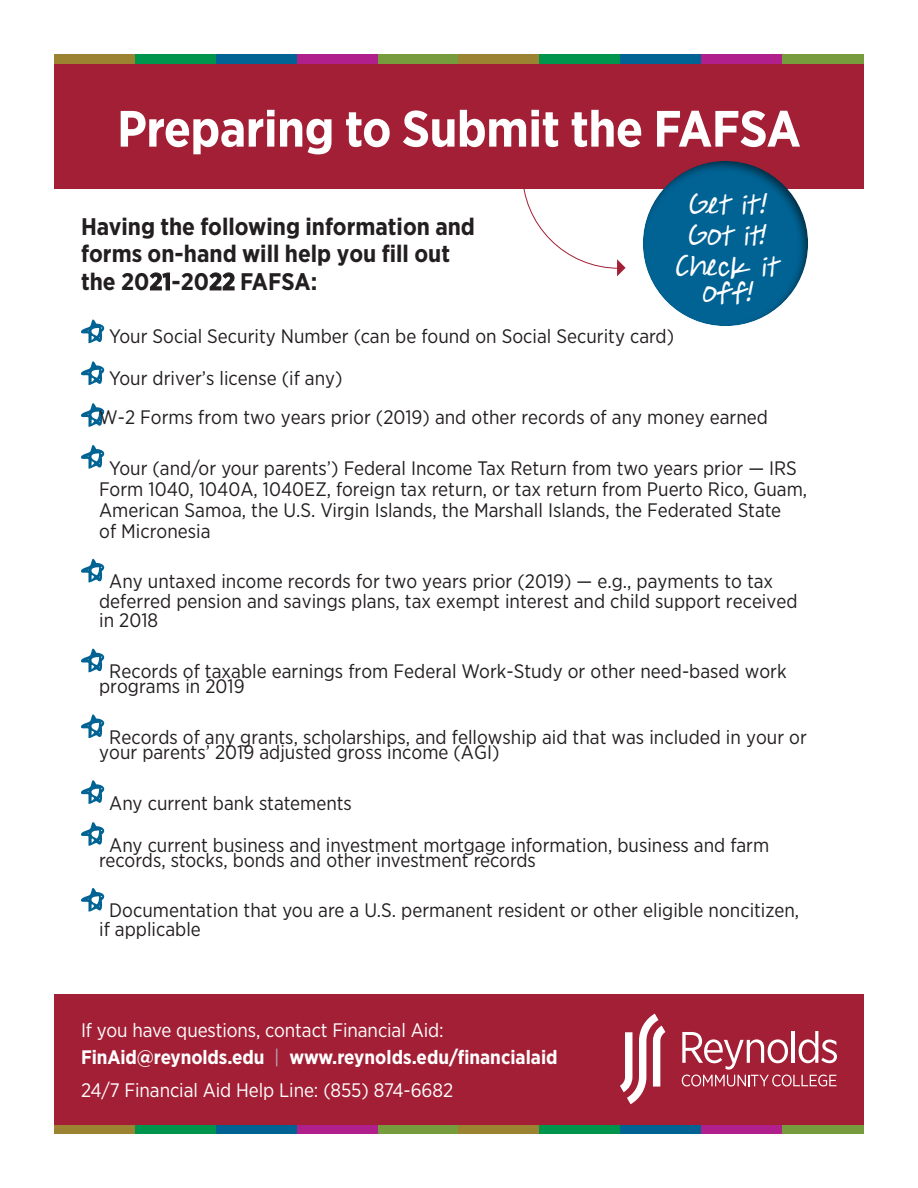
<style>
.page{position:relative;width:918px;height:1188px;background:#fff}
.page>*{position:absolute;margin:0;border:0;box-sizing:border-box;transform-origin:0 0}
.t1{font:700 51px "Gotham Narrow";letter-spacing:-.01em;color:#fff}
.t2{font:italic 36px/31.2px "A Hundred Miles";color:#fff;text-align:center;scale:1.12 1}
.t3{font:700 24px/27.5px "Gotham Narrow";color:#231f20}
.t4{font:19.5px/21px "Gotham Narrow";color:#231f20}
.t5{font:700 19.5px/27px "Gotham Narrow";letter-spacing:-.005em;color:#fff}
.t6{font:19.5px "Gotham Narrow";letter-spacing:-.005em;color:#fff}
.s1{font-weight:400}
.s2{font-weight:400;color:#b0b1b5}
</style>
<div class="page">
<div style="left:54px;top:63px;width:810px;height:126px;background:#a31f35"></div>
<div style="left:54px;top:54px;width:81px;height:9px;background:#9b8332"></div>
<div style="left:135px;top:54px;width:81px;height:9px;background:#00954c"></div>
<div style="left:216px;top:54px;width:81px;height:9px;background:#016394"></div>
<div style="left:297px;top:54px;width:81px;height:9px;background:#b01f8b"></div>
<div style="left:378px;top:54px;width:81px;height:9px;background:#779c3e"></div>
<div style="left:459px;top:54px;width:81px;height:9px;background:#9b8332"></div>
<div style="left:540px;top:54px;width:81px;height:9px;background:#00954c"></div>
<div style="left:621px;top:54px;width:81px;height:9px;background:#016394"></div>
<div style="left:702px;top:54px;width:81px;height:9px;background:#b01f8b"></div>
<div style="left:783px;top:54px;width:81px;height:9px;background:#779c3e"></div>
<div style="left:54px;top:1125px;width:81px;height:9px;background:#9b8332"></div>
<div style="left:135px;top:1125px;width:81px;height:9px;background:#00954c"></div>
<div style="left:216px;top:1125px;width:81px;height:9px;background:#016394"></div>
<div style="left:297px;top:1125px;width:81px;height:9px;background:#b01f8b"></div>
<div style="left:378px;top:1125px;width:81px;height:9px;background:#779c3e"></div>
<div style="left:459px;top:1125px;width:81px;height:9px;background:#9b8332"></div>
<div style="left:540px;top:1125px;width:81px;height:9px;background:#00954c"></div>
<div style="left:621px;top:1125px;width:81px;height:9px;background:#016394"></div>
<div style="left:702px;top:1125px;width:81px;height:9px;background:#b01f8b"></div>
<div style="left:783px;top:1125px;width:81px;height:9px;background:#779c3e"></div>
<svg style="left:81px;top:319px;width:23px;height:24px"></svg>
<svg style="left:81px;top:361px;width:23px;height:24px"></svg>
<svg style="left:81px;top:403px;width:23px;height:24px"></svg>
<svg style="left:81px;top:445px;width:23px;height:24px"></svg>
<svg style="left:81px;top:559px;width:23px;height:23px"></svg>
<svg style="left:81px;top:649px;width:23px;height:23px"></svg>
<svg style="left:81px;top:714px;width:23px;height:24px"></svg>
<svg style="left:81px;top:780px;width:23px;height:24px"></svg>
<svg style="left:81px;top:822px;width:23px;height:24px"></svg>
<svg style="left:81px;top:888px;width:23px;height:24px"></svg>
<div style="left:54px;top:994px;width:810px;height:131px;background:#a31f35"></div>
<svg style="left:620px;top:1014px;width:45px;height:90px"></svg>
<svg style="left:682px;top:1031px;width:155px;height:55px"></svg>
<svg style="left:523px;top:189px;width:103px;height:87px"></svg>
<div style="left:640px;top:159px;width:189px;height:168px;background:#231f20;opacity:.6"></div>
<h1 class="t1" style="left:117px;top:96px;width:685px">Preparing to Submit the FAFSA</h1>
<h2 class="t2" style="left:674px;top:188px;width:93px">Get it !<br>Got it!<br>Check it</h2>
<h2 class="t2" style="left:700px;top:276px;width:54px">off!</h2>
<p class="t3" style="left:81px;top:213px;width:396px">Having the following information and forms on-hand will help you fill out the 2021-2022 FAFSA:</p>
<p class="t4" style="left:109px;top:315px;width:566px;line-height:41.8px">Your Social Security Number (can be found on Social Security card)<br>Your driver’s license (if any)</p>
<p class="t4" style="left:99px;top:406px;width:670px">W-2 Forms from two years prior (2019) and other records of any money earned</p>
<p class="t4" style="left:99px;top:457px;width:710px;text-indent:10px">Your (and/or your parents’) Federal Income Tax Return from two years prior — IRS Form 1040, 1040A, 1040EZ, foreign tax return, or tax return from Puerto Rico, Guam, American Samoa, the U.S. Virgin Islands, the Marshall Islands, the Federated State<br>of Micronesia</p>
<p class="t4" style="left:99px;top:571px;width:700px;line-height:19.5px;text-indent:10px">Any untaxed income records for two years prior (2019) — e.g., payments to tax deferred pension and savings plans, tax exempt interest and child support received in 2018</p>
<p class="t4" style="left:99px;top:664px;width:689px;line-height:15px;text-indent:10px">Records of taxable earnings from Federal Work-Study or other need-based work programs in 2019</p>
<p class="t4" style="left:99px;top:729px;width:709px;line-height:15px;text-indent:10px">Records of any grants, scholarships, and fellowship aid that was included in your or your parents’ 2019 adjusted gross income (AGI)</p>
<p class="t4" style="left:109px;top:782px;width:662px;line-height:41.8px">Any current bank statements<br>Any current business and investment mortgage information, business and farm</p>
<p class="t4" style="left:99px;top:849px;width:438px">records, stocks, bonds and other investment records</p>
<p class="t4" style="left:99px;top:900px;width:701px;line-height:18.6px;text-indent:10px">Documentation that you are a U.S. permanent resident or other eligible noncitizen, if applicable</p>
<p class="t5" style="left:81px;top:1016px;width:478px"><span class="s1">If you have questions, contact Financial Aid:<br></span>FinAid@reynolds.edu <span class="s2">|</span> www.reynolds.edu/financialaid</p>
<p class="t6" style="left:81px;top:1078px;width:374px">24/7 Financial Aid Help Line: (855) 874-6682</p>
</div>
